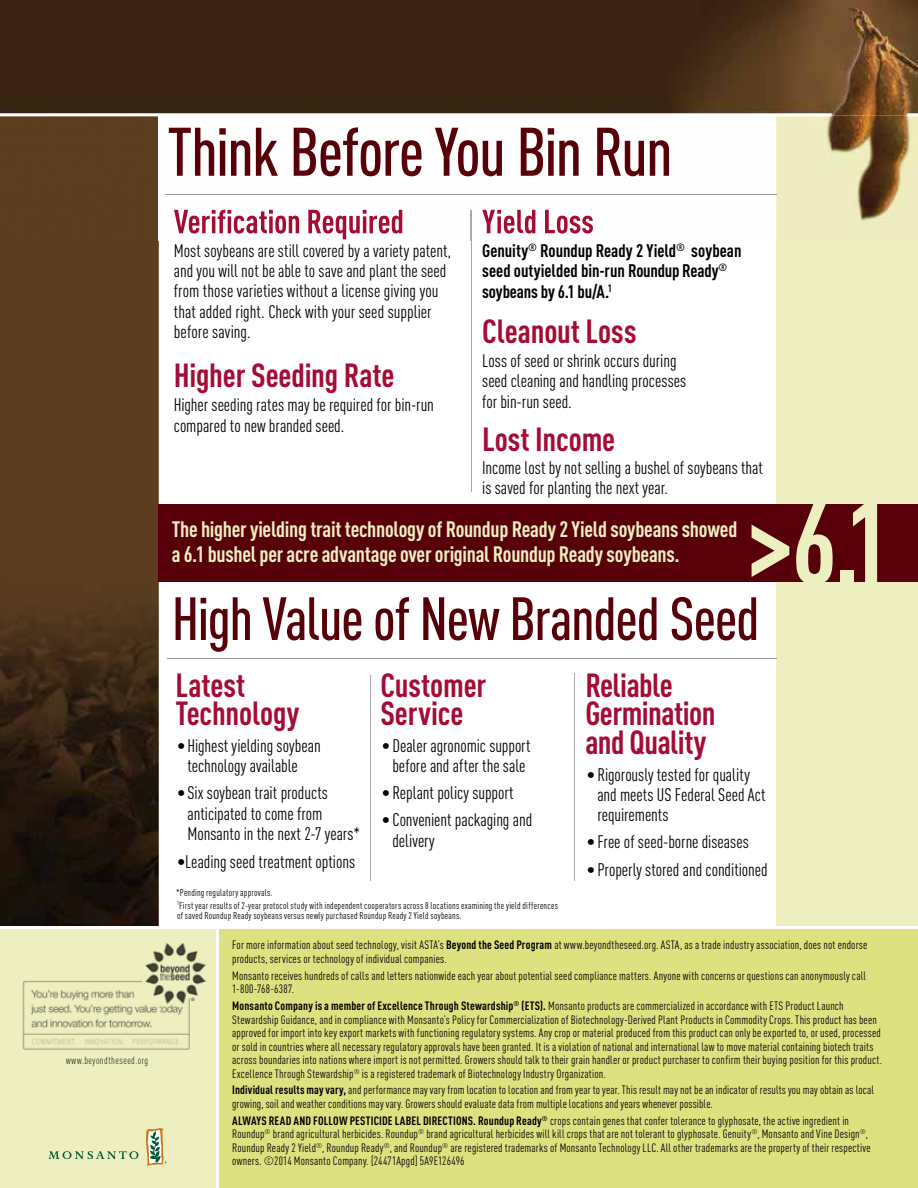
<style>
.page{position:relative;width:918px;height:1188px;background:#fff}
.page>*{position:absolute;margin:0;border:0;box-sizing:border-box;transform-origin:0 0}
.t1{font:700 condensed 113.4px "DINOT";color:#eeefc0}
.t2{font:500 condensed 67.5px "DINOT";letter-spacing:-.025em;color:#580009}
.t3{font:500 condensed 60px "DINOT";letter-spacing:-.02em;color:#580009}
.t4{font:700 condensed 33px/28.5px "DINOT";letter-spacing:-.005em;color:#a40c35}
.t5{font:700 condensed 22.05px/24.6px "DINOT";letter-spacing:-.015em;color:#eeefc0}
.t6{font:condensed 18px/20.2px "DINOT";color:#000}
.t7{font:700 condensed 18px/20.7px "DINOT";letter-spacing:-.005em;color:#000}
.t8{font:condensed 12px/13.5px "DINOT";letter-spacing:.015em;color:#000}
.t9{font:300 condensed 10.5px "DINOT";letter-spacing:.045em;color:#000}
.t10{font:condensed 9.75px/10.5px "DINOT";letter-spacing:.025em;color:#000}
.t11{font:300 4.5px "Helvetica Neue";color:#000}
.s1{font-weight:700}
</style>
<div class="page">
<img style="left:0;top:241px;width:159px;height:685px">
<div style="left:777px;top:116px;width:141px;height:813px;background:#eeefc0"></div>
<div style="left:217px;top:928px;width:701px;height:260px;background:#dee180"></div>
<div style="left:0;top:928px;width:217px;height:260px;background:#eeefc0"></div>
<hr style="left:471px;top:241px;width:1px;height:251px;background:#a7a9ab">
<svg style="left:48px;top:1151px;width:90px;height:8px"></svg>
<svg style="left:146px;top:1128px;width:21px;height:38px"></svg>
<hr style="left:371px;top:675px;width:1px;height:205px;background:#a7a9ab">
<hr style="left:574px;top:674px;width:1px;height:207px;background:#a7a9ab">
<hr style="left:167px;top:659px;width:610px;height:1px;background:#939598">
<hr style="left:0;top:926px;width:918px;height:3px;background:#fff">
<hr style="left:216px;top:927px;width:3px;height:261px;background:#fff">
<img style="left:0;top:0;width:918px;height:241px">
<img style="left:777px;top:116px;width:141px;height:125px">
<img style="left:174px;top:210px;width:228px;height:29px">
<img style="left:482px;top:210px;width:111px;height:24px">
<img style="left:471px;top:211px;width:1px;height:30px">
<div style="left:0;top:116px;width:162px;height:125px;background:#5c3d20"></div>
<img style="left:0;top:113px;width:832px;height:3px">
<svg style="left:907px;top:113px;width:11px;height:3px"></svg>
<img style="left:22px;top:943px;width:185px;height:107px">
<div style="left:159px;top:504px;width:759px;height:78px;background:#580009"></div>
<hr style="left:165px;top:194px;width:612px;height:1px;background:#939598">
<h2 class="t2" style="left:167px;top:112px;width:507px">Think Before You Bin Run</h2>
<p class="t9" style="left:66px;top:1054px;width:84px">www.beyondtheseed.org</p>
<h3 class="t6" style="left:174px;top:240px;width:279px">Most soybeans are still covered by a variety patent, and you will not be able to save and plant the seed from those varieties without a license giving you that added right. Check with your seed supplier before saving.</h3>
<h3 class="t4" style="left:174px;top:361px;width:222px">Higher Seeding Rate</h3>
<h3 class="t6" style="left:174px;top:394px;width:262px;line-height:21px">Higher seeding rates may be required for bin-run compared to new branded seed.</h3>
<h3 class="t7" style="left:482px;top:240px;width:261px">Genuity<sup>®</sup> Roundup Ready 2 Yield<sup>®</sup> soybean seed outyielded bin-run Roundup Ready<sup>® </sup>soybeans by 6.1 bu/A.<sup>1</sup></h3>
<h3 class="t4" style="left:482px;top:317px;width:156px">Cleanout Loss</h3>
<h3 class="t6" style="left:482px;top:350px;width:206px;line-height:20.7px">Loss of seed or shrink occurs during seed cleaning and handling processes for bin-run seed.</h3>
<h3 class="t4" style="left:482px;top:424px;width:135px">Lost Income</h3>
<h3 class="t6" style="left:482px;top:457px;width:282px">Income lost by not selling a bushel of soybeans that is saved for planting the next year.</h3>
<h3 class="t5" style="left:172px;top:517px;width:567px">The higher yielding trait technology of Roundup Ready 2 Yield soybeans showed a 6.1 bushel per acre advantage over original Roundup Ready soybeans.</h3>
<h1 class="t1" style="left:748px;top:475px;width:144px">&gt;6.1</h1>
<h3 class="t3" style="left:172px;top:583px;width:589px">High Value of New Branded Seed</h3>
<h3 class="t4" style="left:176px;top:670px;width:125px">Latest<br>Technology</h3>
<h3 class="t6" style="left:187px;top:736px;width:135px;text-indent:-10px">• Highest yielding soybean technology available</h3>
<h3 class="t6" style="left:187px;top:783px;width:174px;text-indent:-10px">• Six soybean trait products anticipated to come from<br>Monsanto in the next 2-7 years*</h3>
<h3 class="t6" style="left:177px;top:851px;width:180px">•Leading seed treatment options</h3>
<p class="t10" style="left:176px;top:887px;width:98px">*Pending regulatory approvals.</p>
<h3 class="t4" style="left:380px;top:670px;width:107px">Customer<br>Service</h3>
<h3 class="t6" style="left:382px;top:736px;width:150px;text-align:center">• Dealer agronomic support before and after the sale</h3>
<h3 class="t6" style="left:382px;top:783px;width:133px">• Replant policy support</h3>
<h3 class="t6" style="left:392px;top:809px;width:141px;line-height:21px;text-indent:-10px">• Convenient packaging and delivery</h3>
<p class="t10" style="left:177px;top:900px;width:382px"><sup>1</sup>First year results of 2-year protocol study with independent cooperators across 8 locations examining the yield differences of saved Roundup Ready soybeans versus newly purchased Roundup Ready 2 Yield soybeans.</p>
<h3 class="t4" style="left:585px;top:670px;width:132px">Reliable<br>Germination and Quality</h3>
<h3 class="t6" style="left:597px;top:764px;width:170px;text-indent:-10px">• Rigorously tested for quality and meets US Federal Seed Act requirements</h3>
<h3 class="t6" style="left:587px;top:832px;width:164px">• Free of seed-borne diseases</h3>
<h3 class="t6" style="left:587px;top:859px;width:182px">• Properly stored and conditioned</h3>
<p class="t11" style="left:191px;top:997px;width:5px">®</p>
<p class="t8" style="left:232px;top:938px;width:637px">For more information about seed technology, visit ASTA’s <span class="s1">Beyond the Seed Program</span> at www.beyondtheseed.org. ASTA, as a trade industry association, does not endorse products, services or technology of individual companies.</p>
<p class="t8" style="left:232px;top:969px;width:635px">Monsanto receives hundreds of calls and letters nationwide each year about potential seed compliance matters. Anyone with concerns or questions can anonymously call<br>1-800-768-6387.</p>
<p class="t8" style="left:232px;top:999px;width:651px"><span class="s1">Monsanto Company is a member of Excellence Through Stewardship</span><sup>®</sup> <span class="s1">(ETS).</span> Monsanto products are commercialized in accordance with ETS Product Launch Stewardship Guidance, and in compliance with Monsanto’s Policy for Commercialization of Biotechnology-Derived Plant Products in Commodity Crops. This product has been approved for import into key export markets with functioning regulatory systems. Any crop or material produced from this product can only be exported to, or used, processed or sold in countries where all necessary regulatory approvals have been granted. It is a violation of national and international law to move material containing biotech traits across boundaries into nations where import is not permitted. Growers should talk to their grain handler or product purchaser to confirm their buying position for this product.<br>Excellence Through Stewardship<sup>®</sup> is a registered trademark of Biotechnology Industry Organization.</p>
<p class="t8" style="left:232px;top:1083px;width:643px"><span class="s1">Individual results may vary,</span> and performance may vary from location to location and from year to year. This result may not be an indicator of results you may obtain as local growing, soil and weather conditions may vary. Growers should evaluate data from multiple locations and years whenever possible.</p>
<p class="t8" style="left:232px;top:1114px;width:640px"><span class="s1">ALWAYS READ AND FOLLOW PESTICIDE LABEL DIRECTIONS. Roundup Ready</span><sup>®</sup> crops contain genes that confer tolerance to glyphosate, the active ingredient in Roundup<sup>®</sup> brand agricultural herbicides. Roundup<sup>®</sup> brand agricultural herbicides will kill crops that are not tolerant to glyphosate. Genuity<sup>®</sup>, Monsanto and Vine Design<sup>®</sup>, Roundup Ready 2 Yield<sup>®</sup>, Roundup Ready<sup>®</sup>, and Roundup<sup>®</sup> are registered trademarks of Monsanto Technology LLC. All other trademarks are the property of their respective owners. ©2014 Monsanto Company. [24471Apgd] 5A9E126496</p>
</div>
